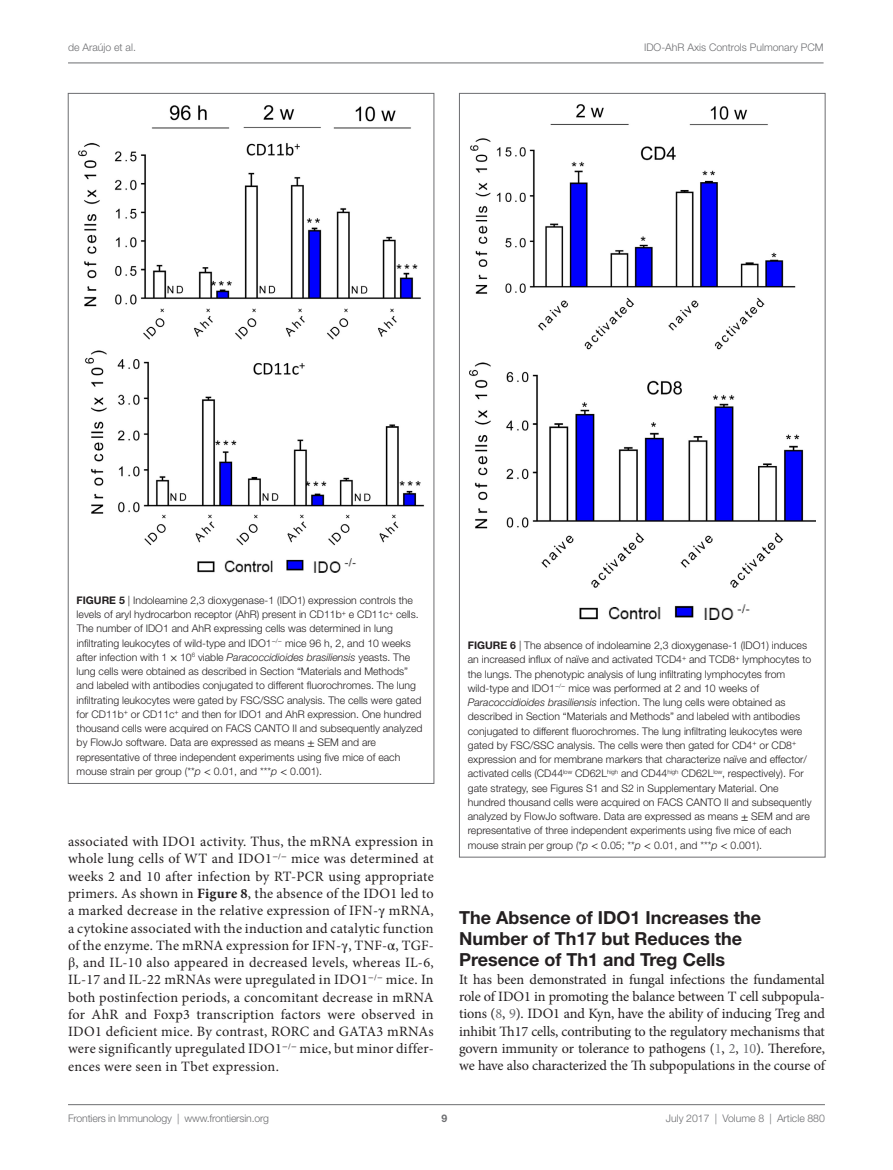
<style>
.page{position:relative;width:893px;height:1170px;background:#fff}
.page>*{position:absolute;margin:0;border:0;box-sizing:border-box;transform-origin:0 0}
.t1{font:700 18px/21px "Helvetica Neue LT Std";color:#231f20}
.t2{font:14.25px/17.2px "Minion Pro";letter-spacing:.005em;color:#231f20;text-align:justify}
.t3{font:300 10.5px/14.2px "Helvetica Neue LT Std";color:#231f20}
.t4{font:300 10.5px "Helvetica Neue LT Std";color:#6c6d70}
.t5{font:700 10.5px "Helvetica Neue LT Std";color:#6c6d70}
.s1{font-weight:700}
.s2{font-family:"STIX General";font-weight:400}
.s3{font-style:italic}
.s4{font-family:"STIX General"}
.s5{color:#6c6d70}
</style>
<div class="page">
<img style="left:469px;top:105px;width:346px;height:514px">
<img style="left:78px;top:105px;width:346px;height:468px">
<hr style="left:68px;top:1104px;width:757px;height:1px;background:#6c6d70">
<hr style="left:68px;top:63px;width:755px;height:1px;background:#6c6d70">
<p class="t4" style="left:68px;top:41px;width:69px">de Araújo et al.</p>
<p class="t4" style="left:644px;top:41px;width:181px">IDO-AhR Axis Controls Pulmonary PCM</p>
<p class="t3" style="left:77px;top:592px;width:347px"><span class="s1">Figure 5</span> | Indoleamine 2,3 dioxygenase-1 (IDO1) expression controls the levels of aryl hydrocarbon receptor (AhR) present in CD11b<sup>+</sup> e CD11c<sup>+</sup> cells.<br>The number of IDO1 and AhR expressing cells was determined in lung infiltrating leukocytes of wild-type and IDO1<sup>−</sup><sup>/</sup><sup>−</sup> mice 96 h, 2, and 10 weeks after infection with 1 <span class="s2">×</span> 10<sup>6</sup> viable <span class="s3">Paracoccidioides brasiliensis</span> yeasts. The lung cells were obtained as described in Section “Materials and Methods” and labeled with antibodies conjugated to different fluorochromes. The lung infiltrating leukocytes were gated by FSC/SSC analysis. The cells were gated for CD11b<sup>+</sup> or CD11c<sup>+</sup> and then for IDO1 and AhR expression. One hundred thousand cells were acquired on FACS CANTO II and subsequently analyzed by FlowJo software. Data are expressed as means <span class="s2">±</span> SEM and are representative of three independent experiments using five mice of each mouse strain per group (**<span class="s3">p</span> <span class="s2">&lt;</span> 0.01, and ***<span class="s3">p</span> <span class="s2">&lt;</span> 0.001).</p>
<p class="t2" style="left:68px;top:833px;width:367px">associated with IDO1 activity. Thus, the mRNA expression in whole lung cells of WT and IDO1<sup>−</sup><sup>/</sup><sup>−</sup> mice was determined at weeks 2 and 10 after infection by RT-PCR using appropriate primers. As shown in <span class="s1">Figure 8</span>, the absence of the IDO1 led to a marked decrease in the relative expression of IFN-<span class="s4">γ</span> mRNA, a cytokine associated with the induction and catalytic function of the enzyme. The mRNA expression for IFN-<span class="s4">γ</span>, TNF-<span class="s4">α</span>, TGF&shy;<span class="s4">β</span>, and IL-10 also appeared in decreased levels, whereas IL-6, IL-17 and IL-22 mRNAs were upregulated in IDO1<sup>−</sup><sup>/</sup><sup>−</sup> mice. In both postinfection periods, a concomitant decrease in mRNA for AhR and Foxp3 transcription factors were observed in IDO1 deficient mice. By contrast, RORC and GATA3 mRNAs were significantly upregulated IDO1<sup>−</sup><sup>/</sup><sup>−</sup> mice, but minor differ&shy;ences were seen in Tbet expression.</p>
<p class="t3" style="left:468px;top:638px;width:345px"><span class="s1">Figure 6</span> | The absence of indoleamine 2,3 dioxygenase-1 (IDO1) induces an increased influx of naïve and activated TCD4<sup>+</sup> and TCD8<sup>+</sup> lymphocytes to the lungs. The phenotypic analysis of lung infiltrating lymphocytes from wild-type and IDO1<sup>−</sup><sup>/</sup><sup>−</sup> mice was performed at 2 and 10 weeks of <span class="s3">Paracoccidioides brasiliensis</span> infection. The lung cells were obtained as described in Section “Materials and Methods” and labeled with antibodies conjugated to different fluorochromes. The lung infiltrating leukocytes were gated by FSC/SSC analysis. The cells were then gated for CD4<sup>+</sup> or CD8<sup>+ </sup>expression and for membrane markers that characterize naïve and effector/ activated cells (CD44<sup>low</sup> CD62L<sup>high</sup> and CD44<sup>high</sup> CD62L<sup>low</sup>, respectively). For gate strategy, see Figures S1 and S2 in Supplementary Material. One hundred thousand cells were acquired on FACS CANTO II and subsequently analyzed by FlowJo software. Data are expressed as means <span class="s2">±</span> SEM and are representative of three independent experiments using five mice of each mouse strain per group (*<span class="s3">p</span> <span class="s2">&lt;</span> 0.05; **<span class="s3">p</span> <span class="s2">&lt;</span> 0.01, and ***<span class="s3">p</span> <span class="s2">&lt;</span> 0.001).</p>
<h1 class="t1" style="left:459px;top:907px;width:304px">The Absence of IDO1 Increases the<br>Number of Th17 but Reduces the<br>Presence of Th1 and Treg Cells</h1>
<p class="t2" style="left:459px;top:970px;width:367px">It has been demonstrated in fungal infections the fundamental role of IDO1 in promoting the balance between T cell subpopula&shy;tions (<span class="s5">8</span>, <span class="s5">9</span>). IDO1 and Kyn, have the ability of inducing Treg and inhibit Th17 cells, contributing to the regulatory mechanisms that govern immunity or tolerance to pathogens (<span class="s5">1</span>, <span class="s5">2</span>, <span class="s5">10</span>). Therefore, we have also characterized the Th subpopulations in the course of</p>
<p class="t4" style="left:68px;top:1111px;width:203px">Frontiers in Immunology | www.frontiersin.org</p>
<p class="t4" style="left:666px;top:1111px;width:161px">July 2017 | Volume 8 | Article 880</p>
<p class="t5" style="left:441px;top:1111px;width:7px">9</p>
</div>
